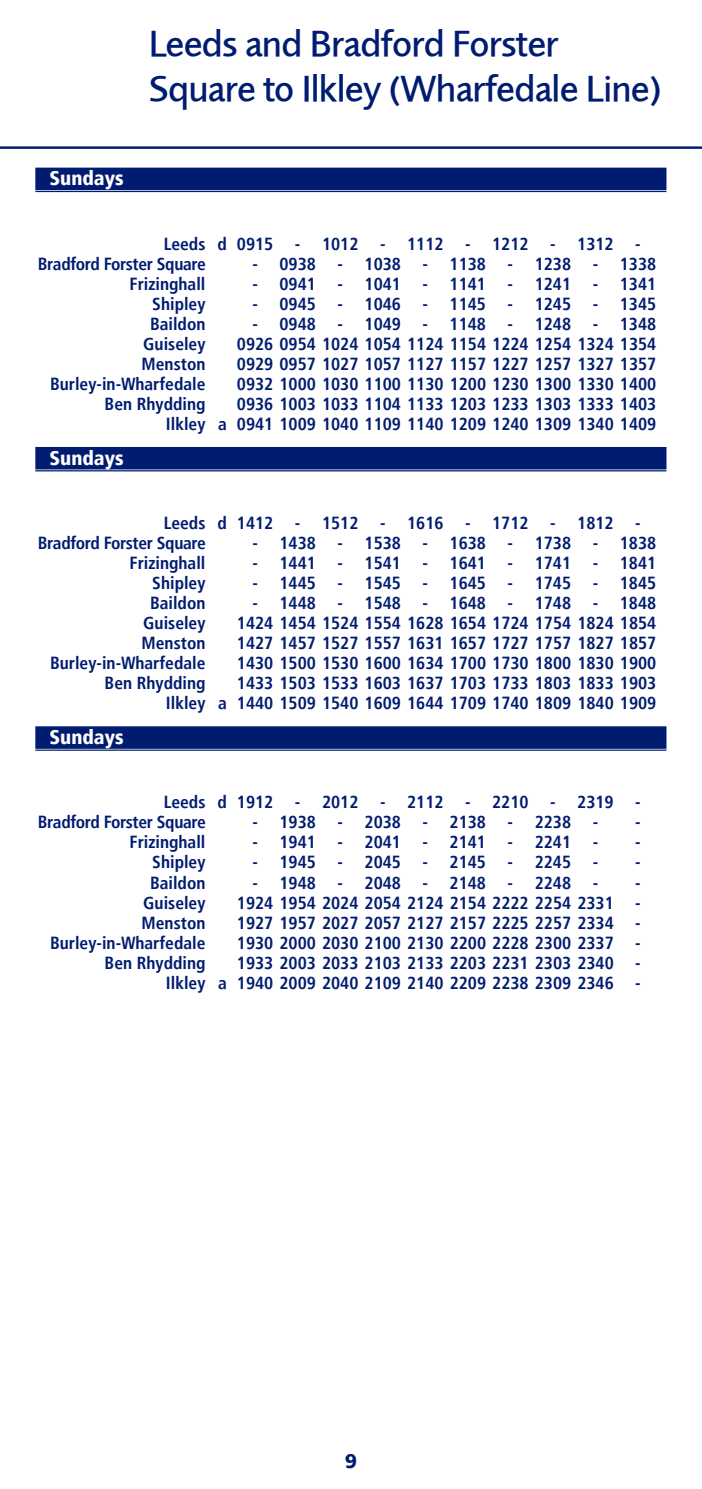
<style>
.page{position:relative;width:702px;height:1489px;background:#fff}
.page>*{position:absolute;margin:0;border:0;box-sizing:border-box;transform-origin:0 0}
.Table_Head_Solid_Blu{font:500 37.5px/45px "Foundry Sans";letter-spacing:-.02em;color:#001c70}
.Day_Head_Mon_-_Sun{font:900 condensed 20px "Frutiger LT";color:#fff}
.Folio_Right{font:900 20px "Frutiger LT";color:#001c70}
.Table_Text{font:700 condensed 17.5px "Frutiger LT";color:#001c70}
.Table_Text-2{font:700 condensed 17.5px "Frutiger LT";letter-spacing:-.02em;color:#001c70}
</style>
<div class="page">
<hr style="left:0;top:146px;width:702px;height:3px;background:#001c70">
<div style="left:35px;top:168px;width:631px;height:22px;background:#001c70"></div>
<hr style="left:35px;top:191px;width:631px;height:1px;background:#001c70">
<div style="left:35px;top:447px;width:631px;height:22px;background:#001c70"></div>
<hr style="left:35px;top:470px;width:631px;height:1px;background:#001c70">
<div style="left:35px;top:726px;width:631px;height:22px;background:#001c70"></div>
<hr style="left:35px;top:749px;width:631px;height:1px;background:#001c70">
<p class="Day_Head_Mon_-_Sun" style="left:49px;top:166px;width:76px">Sundays</p>
<p class="Table_Head_Solid_Blu" style="left:149px;top:20px;width:514px">Leeds and Bradford Forster<br>Square to Ilkley (Wharfedale Line)</p>
<p class="Table_Text" style="left:164px;top:233px;width:478px">Leeds d 0915 - 1012 - 1112 - 1212 - 1312 -</p>
<p class="Table_Text-2" style="left:38px;top:253px;width:169px">Bradford Forster Square</p>
<p class="Table_Text" style="left:252px;top:253px;width:405px">- 0938 - 1038 - 1138 - 1238 - 1338</p>
<p class="Table_Text" style="left:130px;top:273px;width:77px">Frizinghall</p>
<p class="Table_Text" style="left:252px;top:273px;width:405px">- 0941 - 1041 - 1141 - 1241 - 1341</p>
<p class="Table_Text" style="left:152px;top:293px;width:55px">Shipley</p>
<p class="Table_Text" style="left:252px;top:293px;width:405px">- 0945 - 1046 - 1145 - 1245 - 1345</p>
<p class="Table_Text" style="left:150px;top:313px;width:57px">Baildon</p>
<p class="Table_Text" style="left:252px;top:313px;width:405px">- 0948 - 1049 - 1148 - 1248 - 1348</p>
<p class="Table_Text" style="left:143px;top:333px;width:64px">Guiseley</p>
<p class="Table_Text" style="left:237px;top:333px;width:421px">0926 0954 1024 1054 1124 1154 1224 1254 1324 1354</p>
<p class="Table_Text" style="left:142px;top:353px;width:65px">Menston</p>
<p class="Table_Text" style="left:237px;top:353px;width:421px">0929 0957 1027 1057 1127 1157 1227 1257 1327 1357</p>
<p class="Table_Text" style="left:50px;top:373px;width:157px">Burley-in-Wharfedale</p>
<p class="Table_Text" style="left:237px;top:373px;width:421px">0932 1000 1030 1100 1130 1200 1230 1300 1330 1400</p>
<p class="Table_Text" style="left:105px;top:393px;width:102px">Ben Rhydding</p>
<p class="Table_Text" style="left:237px;top:393px;width:421px">0936 1003 1033 1104 1133 1203 1233 1303 1333 1403</p>
<p class="Table_Text" style="left:166px;top:413px;width:492px">Ilkley a 0941 1009 1040 1109 1140 1209 1240 1309 1340 1409</p>
<p class="Day_Head_Mon_-_Sun" style="left:49px;top:445px;width:76px">Sundays</p>
<p class="Table_Text" style="left:164px;top:512px;width:478px">Leeds d 1412 - 1512 - 1616 - 1712 - 1812 -</p>
<p class="Table_Text-2" style="left:38px;top:532px;width:169px">Bradford Forster Square</p>
<p class="Table_Text" style="left:252px;top:532px;width:405px">- 1438 - 1538 - 1638 - 1738 - 1838</p>
<p class="Table_Text" style="left:130px;top:552px;width:77px">Frizinghall</p>
<p class="Table_Text" style="left:252px;top:552px;width:405px">- 1441 - 1541 - 1641 - 1741 - 1841</p>
<p class="Table_Text" style="left:152px;top:572px;width:55px">Shipley</p>
<p class="Table_Text" style="left:252px;top:572px;width:405px">- 1445 - 1545 - 1645 - 1745 - 1845</p>
<p class="Table_Text" style="left:150px;top:592px;width:57px">Baildon</p>
<p class="Table_Text" style="left:252px;top:592px;width:405px">- 1448 - 1548 - 1648 - 1748 - 1848</p>
<p class="Table_Text" style="left:143px;top:612px;width:64px">Guiseley</p>
<p class="Table_Text" style="left:237px;top:612px;width:421px">1424 1454 1524 1554 1628 1654 1724 1754 1824 1854</p>
<p class="Table_Text" style="left:142px;top:632px;width:65px">Menston</p>
<p class="Table_Text" style="left:237px;top:632px;width:421px">1427 1457 1527 1557 1631 1657 1727 1757 1827 1857</p>
<p class="Table_Text" style="left:50px;top:652px;width:157px">Burley-in-Wharfedale</p>
<p class="Table_Text" style="left:237px;top:652px;width:421px">1430 1500 1530 1600 1634 1700 1730 1800 1830 1900</p>
<p class="Table_Text" style="left:105px;top:672px;width:102px">Ben Rhydding</p>
<p class="Table_Text" style="left:237px;top:672px;width:421px">1433 1503 1533 1603 1637 1703 1733 1803 1833 1903</p>
<p class="Table_Text" style="left:166px;top:692px;width:492px">Ilkley a 1440 1509 1540 1609 1644 1709 1740 1809 1840 1909</p>
<p class="Day_Head_Mon_-_Sun" style="left:49px;top:724px;width:76px">Sundays</p>
<p class="Table_Text" style="left:164px;top:792px;width:478px">Leeds d 1912 - 2012 - 2112 - 2210 - 2319 -</p>
<p class="Table_Text-2" style="left:38px;top:812px;width:169px">Bradford Forster Square</p>
<p class="Table_Text" style="left:252px;top:812px;width:347px">- 1938 - 2038 - 2138 - 2238 -</p>
<p class="Table_Text" style="left:635px;top:812px;width:7px">-</p>
<p class="Table_Text" style="left:130px;top:832px;width:77px">Frizinghall</p>
<p class="Table_Text" style="left:252px;top:832px;width:347px">- 1941 - 2041 - 2141 - 2241 -</p>
<p class="Table_Text" style="left:635px;top:832px;width:7px">-</p>
<p class="Table_Text" style="left:152px;top:852px;width:55px">Shipley</p>
<p class="Table_Text" style="left:252px;top:852px;width:347px">- 1945 - 2045 - 2145 - 2245 -</p>
<p class="Table_Text" style="left:635px;top:852px;width:7px">-</p>
<p class="Table_Text" style="left:150px;top:872px;width:57px">Baildon</p>
<p class="Table_Text" style="left:252px;top:872px;width:347px">- 1948 - 2048 - 2148 - 2248 -</p>
<p class="Table_Text" style="left:635px;top:872px;width:7px">-</p>
<p class="Table_Text" style="left:143px;top:892px;width:64px">Guiseley</p>
<p class="Table_Text" style="left:237px;top:892px;width:405px">1924 1954 2024 2054 2124 2154 2222 2254 2331 -</p>
<p class="Table_Text" style="left:142px;top:912px;width:65px">Menston</p>
<p class="Table_Text" style="left:237px;top:912px;width:405px">1927 1957 2027 2057 2127 2157 2225 2257 2334 -</p>
<p class="Table_Text" style="left:50px;top:932px;width:157px">Burley-in-Wharfedale</p>
<p class="Table_Text" style="left:237px;top:932px;width:405px">1930 2000 2030 2100 2130 2200 2228 2300 2337 -</p>
<p class="Table_Text" style="left:105px;top:952px;width:102px">Ben Rhydding</p>
<p class="Table_Text" style="left:237px;top:952px;width:405px">1933 2003 2033 2103 2133 2203 2231 2303 2340 -</p>
<p class="Table_Text" style="left:166px;top:972px;width:476px">Ilkley a 1940 2009 2040 2109 2140 2209 2238 2309 2346 -</p>
<p class="Folio_Right" style="left:345px;top:1448px;width:14px">9</p>
</div>
